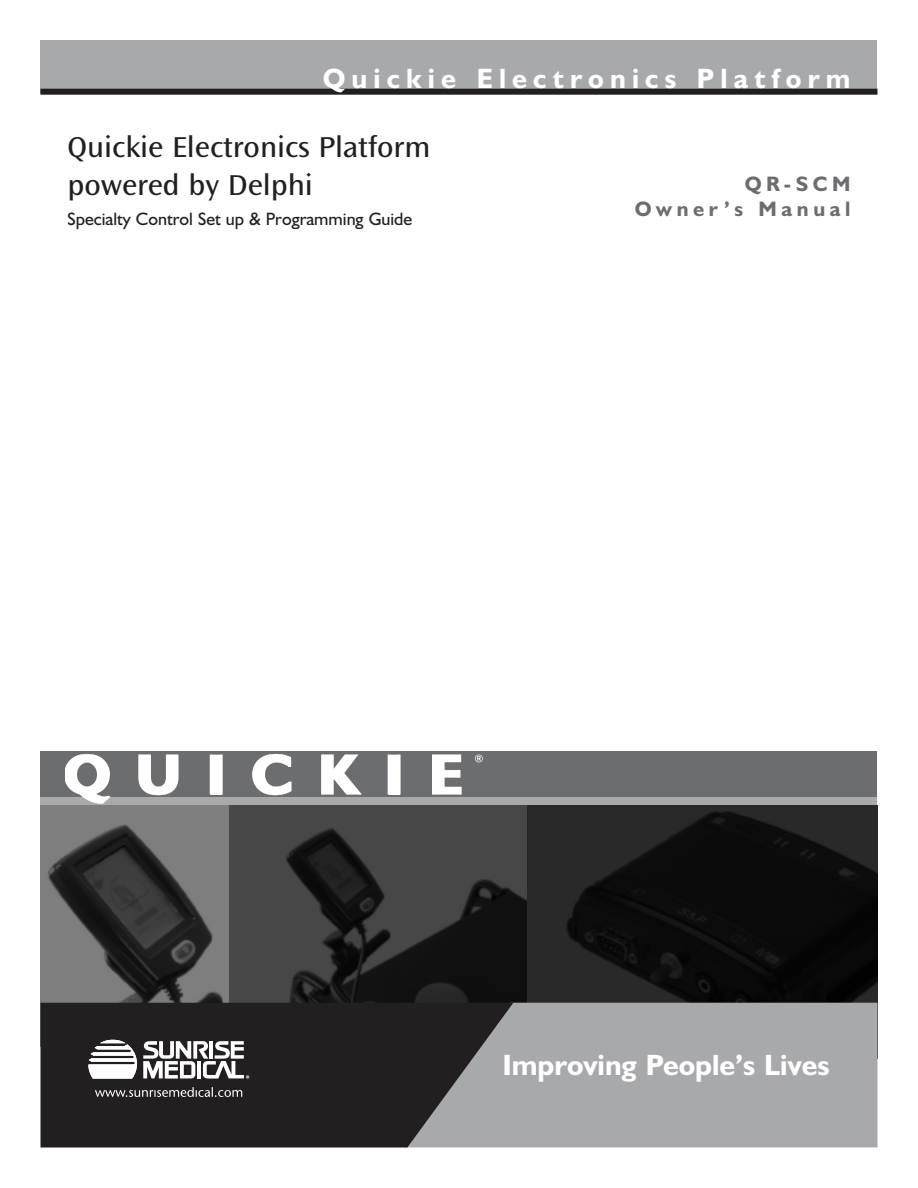
<style>
.page{position:relative;width:918px;height:1188px;background:#fff}
.page>*{position:absolute;margin:0;border:0;box-sizing:border-box;transform-origin:0 0}
.t1{font:30px/37.8px "Ocean Sans MM.403.572";color:#231f20}
.t2{font:700 29.55px "Humanist 521 BT";color:#fff}
.t3{font:700 28.2px "Humanist 521 BT";letter-spacing:.22em;color:#fff}
.t4{font:700 21px/25.2px "Humanist 521 BT";letter-spacing:.22em;color:#6c6d70;text-align:right}
.t5{font:18px "Humanist 521 BT";color:#231f20}
</style>
<div class="page">
<img style="left:40px;top:805px;width:190px;height:198px">
<img style="left:230px;top:805px;width:298px;height:198px">
<img style="left:528px;top:805px;width:350px;height:198px">
<div style="left:513px;top:1003px;width:365px;height:144px;background:#a8a9ad"></div>
<svg style="left:40px;top:1003px;width:473px;height:145px;fill:#231f20"></svg>
<svg style="left:143px;top:1041px;width:106px;height:38px"></svg>
<svg style="left:89px;top:1040px;width:48px;height:39px"></svg>
<svg style="left:95px;top:1087px;width:147px;height:10px"></svg>
<div style="left:40px;top:40px;width:838px;height:54px;background:#a8a9ad"></div>
<div style="left:40px;top:784px;width:838px;height:21px;background:#a8a9ad"></div>
<div style="left:40px;top:751px;width:838px;height:46px;background:#6c6d70"></div>
<div style="left:40px;top:89px;width:838px;height:6px;background:#231f20"></div>
<svg style="left:65px;top:754px;width:45px;height:50px"></svg>
<svg style="left:138px;top:754px;width:41px;height:41px"></svg>
<div style="left:211px;top:755px;width:10px;height:39px;background:#fff"></div>
<div style="left:211px;top:754px;width:11px;height:41px;border:1px solid #fff"></div>
<svg style="left:252px;top:754px;width:40px;height:41px"></svg>
<svg style="left:321px;top:754px;width:41px;height:41px"></svg>
<div style="left:389px;top:755px;width:10px;height:39px;background:#fff"></div>
<div style="left:389px;top:754px;width:11px;height:41px;border:1px solid #fff"></div>
<svg style="left:432px;top:754px;width:30px;height:41px"></svg>
<svg style="left:475px;top:755px;width:8px;height:7px"></svg>
<p class="t3" style="left:323px;top:69px;width:529px">Quickie Electronics Platform</p>
<p class="t1" style="left:68px;top:130px;width:364px">Quickie Electronics Platform powered by Delphi</p>
<p class="t5" style="left:68px;top:212px;width:346px">Specialty Control Set up &amp; Programming Guide</p>
<p class="t4" style="left:635px;top:173px;width:217px">QR-SCM<br>Owner’s Manual</p>
<p class="t2" style="left:502px;top:1055px;width:329px">Improving People’s Lives</p>
</div>
